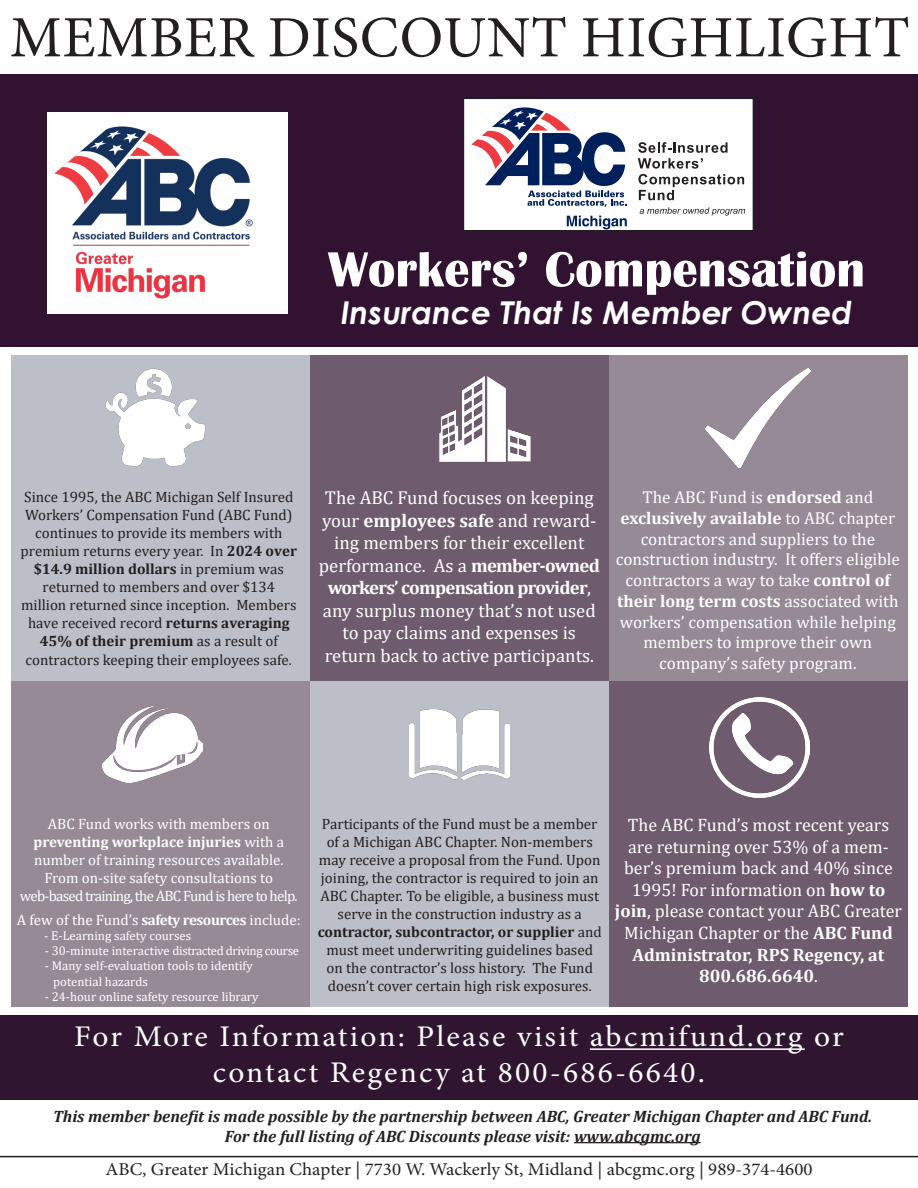
<style>
.page{position:relative;width:918px;height:1188px;background:#fff}
.page>*{position:absolute;margin:0;border:0;box-sizing:border-box;transform-origin:0 0}
.t1{font:58.5px "Minion Pro";letter-spacing:.01em;color:#231f20}
.t2{font:700 51px "Britannic";color:#fff}
.t3{font:italic 700 31.5px "Century Gothic";color:#fff}
.t4{font:30px "Minion Pro";letter-spacing:.07em;color:#fff;scale:1.05 1}
.t5{font:18.75px/22.5px "Cambria";color:#fff;text-align:center}
.t6{font:18px/21.6px "Cambria";color:#fff;text-align:center}
.t7{font:18px "Minion Pro";color:#231f20;scale:1.05 1}
.t8{font:17.25px/20.7px "Cambria";color:#fff;text-align:center}
.t9{font:italic 700 16.5px "Cambria";color:#231f20}
.t10{font:15px/18.1px "Cambria";color:#231f20;text-align:center}
.t11{font:15px/18px "Cambria";color:#fff;text-align:center}
.t12{font:15px "Cambria";letter-spacing:-.05em;color:#fff}
.t13{font:700 15px "Cambria";color:#fff}
.t14{font:12.75px "Cambria";color:#fff}
.t15{font:12.75px "Cambria";letter-spacing:-.03em;color:#fff}
.s1{font-weight:700}
.s2{font-weight:400}
</style>
<div class="page">
<div style="left:0;top:74px;width:918px;height:273px;background:#311231"></div>
<div style="left:11px;top:355px;width:299px;height:326px;background:#bcbec8"></div>
<div style="left:310px;top:355px;width:299px;height:326px;background:#6e5b6e"></div>
<div style="left:609px;top:355px;width:298px;height:326px;background:#978a97"></div>
<img style="left:106px;top:368px;width:100px;height:99px">
<img style="left:439px;top:376px;width:92px;height:86px">
<img style="left:705px;top:368px;width:106px;height:99px">
<div style="left:310px;top:681px;width:299px;height:325px;background:#bcbec8"></div>
<div style="left:609px;top:681px;width:298px;height:325px;background:#6e5b6e"></div>
<img style="left:410px;top:709px;width:100px;height:71px">
<div style="left:463px;top:98px;width:290px;height:133px;background:#fff"></div>
<div style="left:463px;top:98px;width:291px;height:133px;border:2px solid #231f20"></div>
<svg style="left:638px;top:142px;width:106px;height:58px"></svg>
<svg style="left:640px;top:207px;width:105px;height:9px"></svg>
<svg style="left:567px;top:216px;width:60px;height:13px"></svg>
<svg style="left:471px;top:107px;width:156px;height:100px"></svg>
<img style="left:710px;top:698px;width:100px;height:99px">
<div style="left:0;top:1015px;width:918px;height:84px;background:#301530"></div>
<hr style="left:590px;top:1048px;width:215px;height:2px;background:#fff">
<hr style="left:574px;top:1142px;width:127px;height:1px;background:#231f20">
<div style="left:11px;top:681px;width:298px;height:325px;background:#978a97"></div>
<img style="left:103px;top:706px;width:100px;height:77px">
<hr style="left:0;top:1156px;width:918px;height:1px;background:#231f20">
<div style="left:48px;top:112px;width:240px;height:202px;background:#fff"></div>
<img style="left:47px;top:112px;width:206px;height:200px">
<p class="t1" style="left:10px;top:-2px;width:901px">MEMBER DISCOUNT HIGHLIGHT</p>
<p class="t2" style="left:328px;top:241px;width:539px">Workers’ Compensation</p>
<p class="t3" style="left:341px;top:289px;width:513px">Insurance That Is Member Owned</p>
<p class="t10" style="left:21px;top:487px;width:278px">Since 1995, the ABC Michigan Self Insured Workers’ Compensation Fund (ABC Fund) continues to provide its members with premium returns every year. In <span class="s1">2024 over $14.9 million dollars</span> in premium was returned to members and over $134 million returned since inception. Members have received record <span class="s1">returns averaging 45% of their premium</span> as a result of contractors keeping their employees safe.</p>
<p class="t5" style="left:322px;top:487px;width:276px">The ABC Fund focuses on keeping your <span class="s1">employees safe</span> and reward&shy;ing members for their excellent</p>
<p class="t5" style="left:319px;top:554px;width:283px">performance. As a <span class="s1">member-owned workers’ compensation provider</span>, any surplus money that’s not used to pay claims and expenses is</p>
<p class="t5" style="left:325px;top:644px;width:271px">return back to active participants.</p>
<p class="t8" style="left:643px;top:487px;width:232px">The ABC Fund is <span class="s1">endorsed</span> and</p>
<p class="t8" style="left:621px;top:508px;width:276px"><span class="s1">exclusively available</span> to ABC chapter contractors and suppliers to the</p>
<p class="t8" style="left:616px;top:549px;width:286px">construction industry. It offers eligible contractors a way to take <span class="s1">control of their long term costs</span> associated with workers’ compensation while helping members to improve their own</p>
<p class="t8" style="left:659px;top:653px;width:199px">company’s safety program.</p>
<p class="t11" style="left:48px;top:814px;width:223px">ABC Fund works with members on</p>
<p class="t13" style="left:33px;top:831px;width:252px">preventing workplace injuries <span class="s2">with a</span></p>
<p class="t11" style="left:34px;top:850px;width:251px">number of training resources available.<br>From on-site safety consultations to</p>
<p class="t12" style="left:20px;top:887px;width:279px">web-based training, the ABC Fund is here to help.</p>
<p class="t11" style="left:17px;top:910px;width:285px">A few of the Fund’s <span class="s1">safety resources</span> include:</p>
<p class="t14" style="left:44px;top:928px;width:149px">- E-Learning safety courses</p>
<p class="t15" style="left:45px;top:943px;width:256px">- 30-minute interactive distracted driving course</p>
<p class="t14" style="left:45px;top:959px;width:210px">- Many self-evaluation tools to identify</p>
<p class="t14" style="left:53px;top:974px;width:96px">potential hazards</p>
<p class="t14" style="left:45px;top:989px;width:215px">- 24-hour online safety resource library</p>
<p class="t10" style="left:319px;top:814px;width:283px">Participants of the Fund must be a member of a Michigan ABC Chapter. Non-members may receive a proposal from the Fund. Upon joining, the contractor is required to join an ABC Chapter. To be eligible, a business must serve in the construction industry as a</p>
<p class="t10" style="left:318px;top:922px;width:286px"><span class="s1">contractor, subcontractor, or supplier</span> and must meet underwriting guidelines based on the contractor’s loss history. The Fund doesn’t cover certain high risk exposures.</p>
<p class="t6" style="left:615px;top:814px;width:289px">The ABC Fund’s most recent years are returning over 53% of a mem&shy;ber’s premium back and 40% since<br>1995! For information on <span class="s1">how to join</span>, please contact your ABC Greater<br>Michigan Chapter or the <span class="s1">ABC Fund<br>Administrator, RPS Regency, at<br>800.686.6640</span>.</p>
<p class="t4" style="left:74px;top:1016px;width:734px">For More Information: Please visit abcmifund.org or</p>
<p class="t4" style="left:213px;top:1052px;width:470px">contact Regency at 800-686-6640.</p>
<p class="t9" style="left:53px;top:1105px;width:821px">This member benefit is made possible by the partnership between ABC, Greater Michigan Chapter and ABC Fund.</p>
<p class="t9" style="left:225px;top:1125px;width:477px">For the full listing of ABC Discounts please visit: www.abcgmc.org</p>
<p class="t7" style="left:106px;top:1157px;width:675px">ABC, Greater Michigan Chapter | 7730 W. Wackerly St, Midland | abcgmc.org | 989-374-4600</p>
</div>
